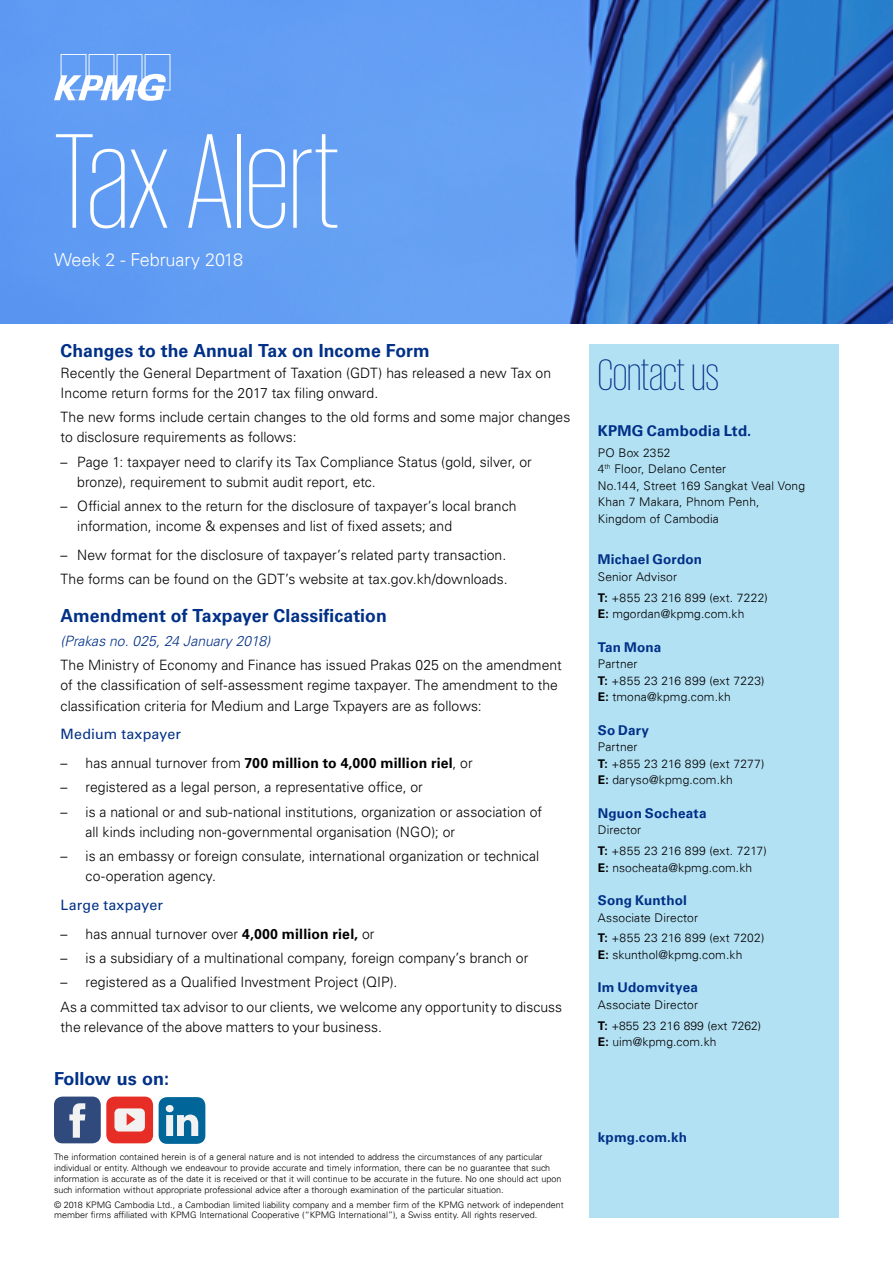
<style>
.page{position:relative;width:893px;height:1263px;background:#fff}
.page>*{position:absolute;margin:0;border:0;box-sizing:border-box;transform-origin:0 0}
.t1{font:200 138px "KPMG";color:#fff}
.t2{font:200 45px "VNIKPMG";letter-spacing:-.005em;color:#002f87}
.t3{font:700 18px "VNI Univers 65";letter-spacing:.005em;color:#003087}
.t4{font:300 18px "Univers 45";color:#fff}
.t5{font:700 18px "Univers 65";color:#003087}
.t6{font:700 15px "Univers 65";letter-spacing:.01em;color:#003087}
.t7{font:300 14.25px/20.1px "VNI Univers 45";color:#000}
.t8{font:700 14.25px "VNI Univers 65";letter-spacing:.015em;color:#000}
.t9{font:italic 300 14.25px "VNI Univers 45";color:#003087}
.t10{font:14.25px "VNI Univers 55 Roman";letter-spacing:.01em;color:#003087}
.t11{font:700 13.5px "Univers 65";letter-spacing:.015em;color:#003087}
.t12{font:300 12px/16.5px "Univers 45";letter-spacing:.01em;color:#000}
.t13{font:300 9px/10.8px "Univers 45";color:#000}
.s1{font-family:"Universfor KPMG";font-weight:400}
.s2{font-family:"VNI Univers 45";font-weight:300}
.s3{font-family:"VNI Univers 65";font-weight:700}
.s4{font-family:"Univers 65";font-weight:700}
</style>
<div class="page">
<img style="left:0;top:0;width:893px;height:323px">
<svg style="left:54px;top:54px;width:116px;height:47px"></svg>
<div style="left:589px;top:344px;width:250px;height:874px;background:#b3e1f4"></div>
<div style="left:54px;top:1096px;width:47px;height:47px;background:#304a7d;border-radius:9px"></div>
<svg style="left:69px;top:1103px;width:16px;height:35px"></svg>
<div style="left:159px;top:1097px;width:46px;height:47px;background:#069;border-radius:9px"></div>
<svg style="left:166px;top:1105px;width:32px;height:31px"></svg>
<div style="left:106px;top:1096px;width:47px;height:47px;background:#e62e26;border-radius:9px"></div>
<svg style="left:114px;top:1108px;width:31px;height:23px"></svg>
<h1 class="t1" style="left:54px;top:116px;width:288px">Tax Alert</h1>
<p class="t4" style="left:54px;top:249px;width:190px">Week 2 - February 2018</p>
<p class="t3" style="left:61px;top:338px;width:371px">Changes to the Annual Tax on Income Form</p>
<p class="t7" style="left:61px;top:362px;width:492px">Recently the General Department of Taxation (GDT) has released a new Tax on<br>Income return forms for the 2017 tax filing onward.</p>
<p class="t7" style="left:61px;top:406px;width:511px">The new forms include certain changes to the old forms and some major changes to disclosure requirements as follows:</p>
<p class="t7" style="left:77px;top:451px;width:456px;text-indent:-17px"><span class="s1">–</span> Page 1: taxpayer need to clarify its Tax Compliance Status (gold, silver, or bronze), requirement to submit audit report, etc.</p>
<p class="t7" style="left:77px;top:495px;width:441px;text-indent:-17px"><span class="s1">–</span> Official annex to the return for the disclosure of taxpayer’s local branch information, income &amp; expenses and list of fixed assets; and</p>
<p class="t7" style="left:61px;top:542px;width:448px;line-height:24.3px"><span class="s1">–</span> New format for the disclosure of taxpayer’s related party transaction.<br>The forms can be found on the GDT’s website at tax.gov.kh/downloads.</p>
<p class="t3" style="left:61px;top:602px;width:328px">Amendment of Taxpayer Classification</p>
<p class="t9" style="left:61px;top:631px;width:211px">(Prakas no. 025, 24 January 2018)</p>
<p class="t7" style="left:61px;top:654px;width:503px">The Ministry of Economy and Finance has issued Prakas 025 on the amendment of the classification of self-assessment regime taxpayer. The amendment to the classification criteria for Medium and Large Txpayers are as follows:</p>
<p class="t10" style="left:61px;top:724px;width:122px">Medium taxpayer</p>
<p class="t8" style="left:61px;top:753px;width:414px"><span class="s1">–</span> <span class="s2">has annual turnover from</span> 700 million to 4,000 million riel<span class="s2">, or</span></p>
<p class="t7" style="left:61px;top:776px;width:364px"><span class="s1">–</span> registered as a legal person, a representative office, or</p>
<p class="t7" style="left:86px;top:801px;width:458px;text-indent:-25px"><span class="s1">–</span> is a national or and sub-national institutions, organization or association of all kinds including non-governmental organisation (NGO); or</p>
<p class="t7" style="left:86px;top:845px;width:455px;text-indent:-25px"><span class="s1">–</span> is an embassy or foreign consulate, international organization or technical co-operation agency.</p>
<p class="t10" style="left:61px;top:894px;width:104px">Large taxpayer</p>
<p class="t7" style="left:61px;top:923px;width:315px"><span class="s1">–</span> has annual turnover over <span class="s3">4,000 million riel,</span> or</p>
<p class="t7" style="left:61px;top:947px;width:469px"><span class="s1">–</span> is a subsidiary of a multinational company, foreign company’s branch or</p>
<p class="t7" style="left:61px;top:969px;width:503px;line-height:24.3px"><span class="s1">–</span> registered as a Qualified Investment Project (QIP).<br>As a committed tax advisor to our clients, we welcome any opportunity to discuss</p>
<p class="t7" style="left:61px;top:1016px;width:323px">the relevance of the above matters to your business.</p>
<p class="t5" style="left:54px;top:1068px;width:117px">Follow us on:</p>
<p class="t13" style="left:54px;top:1151px;width:509px">The information contained herein is of a general nature and is not intended to address the circumstances of any particular individual or entity. Although we endeavour to provide accurate and timely information, there can be no guarantee that such information is accurate as of the date it is received or that it will continue to be accurate in the future. No one should act upon such information without appropriate professional advice after a thorough examination of the particular situation.</p>
<p class="t13" style="left:54px;top:1199px;width:511px">© 2018 KPMG Cambodia Ltd., a Cambodian limited liability company and a member firm of the KPMG network of independent member firms affiliated with KPMG International Cooperative (“KPMG International”), a Swiss entity. All rights reserved.</p>
<h2 class="t2" style="left:598px;top:350px;width:123px">Contact us</h2>
<p class="t6" style="left:598px;top:422px;width:155px">KPMG Cambodia Ltd.</p>
<p class="t12" style="left:598px;top:444px;width:209px">PO Box 2352<br>4<sup>th</sup> Floor, Delano Center<br>No.144, Street 169 Sangkat Veal Vong<br>Khan 7 Makara, Phnom Penh,<br>Kingdom of Cambodia</p>
<p class="t11" style="left:598px;top:552px;width:106px">Michael Gordon</p>
<p class="t12" style="left:598px;top:566px;width:172px;line-height:20.7px">Senior Advisor<br><span class="s4">T:</span> +855 23 216 899 (ext. 7222)</p>
<p class="t12" style="left:598px;top:606px;width:148px"><span class="s4">E:</span> mgordan@kpmg.com.kh</p>
<p class="t11" style="left:598px;top:639px;width:65px">Tan Mona</p>
<p class="t12" style="left:598px;top:656px;width:168px">Partner<br><span class="s4">T:</span> +855 23 216 899 (ext 7223)<br><span class="s4">E:</span> tmona@kpmg.com.kh</p>
<p class="t11" style="left:598px;top:722px;width:53px">So Dary</p>
<p class="t12" style="left:598px;top:739px;width:168px">Partner<br><span class="s4">T:</span> +855 23 216 899 (ext 7277)<br><span class="s4">E:</span> daryso@kpmg.com.kh</p>
<p class="t11" style="left:598px;top:805px;width:110px">Nguon Socheata</p>
<p class="t12" style="left:598px;top:820px;width:171px;line-height:20.7px">Director<br><span class="s4">T:</span> +855 23 216 899 (ext. 7217)</p>
<p class="t12" style="left:598px;top:859px;width:156px"><span class="s4">E:</span> nsocheata@kpmg.com.kh</p>
<p class="t11" style="left:598px;top:892px;width:91px">Song Kunthol</p>
<p class="t12" style="left:598px;top:907px;width:168px;line-height:20.7px">Associate Director<br><span class="s4">T:</span> +855 23 216 899 (ext 7202)</p>
<p class="t12" style="left:598px;top:946px;width:146px"><span class="s4">E:</span> skunthol@kpmg.com.kh</p>
<p class="t11" style="left:598px;top:980px;width:102px">Im Udomvityea</p>
<p class="t12" style="left:598px;top:994px;width:165px;line-height:20.7px">Associate Director<br><span class="s4">T:</span> +855 23 216 899 (ext 7262)</p>
<p class="t12" style="left:598px;top:1033px;width:120px"><span class="s4">E:</span> uim@kpmg.com.kh</p>
<p class="t11" style="left:598px;top:1129px;width:91px">kpmg.com.kh</p>
</div>
